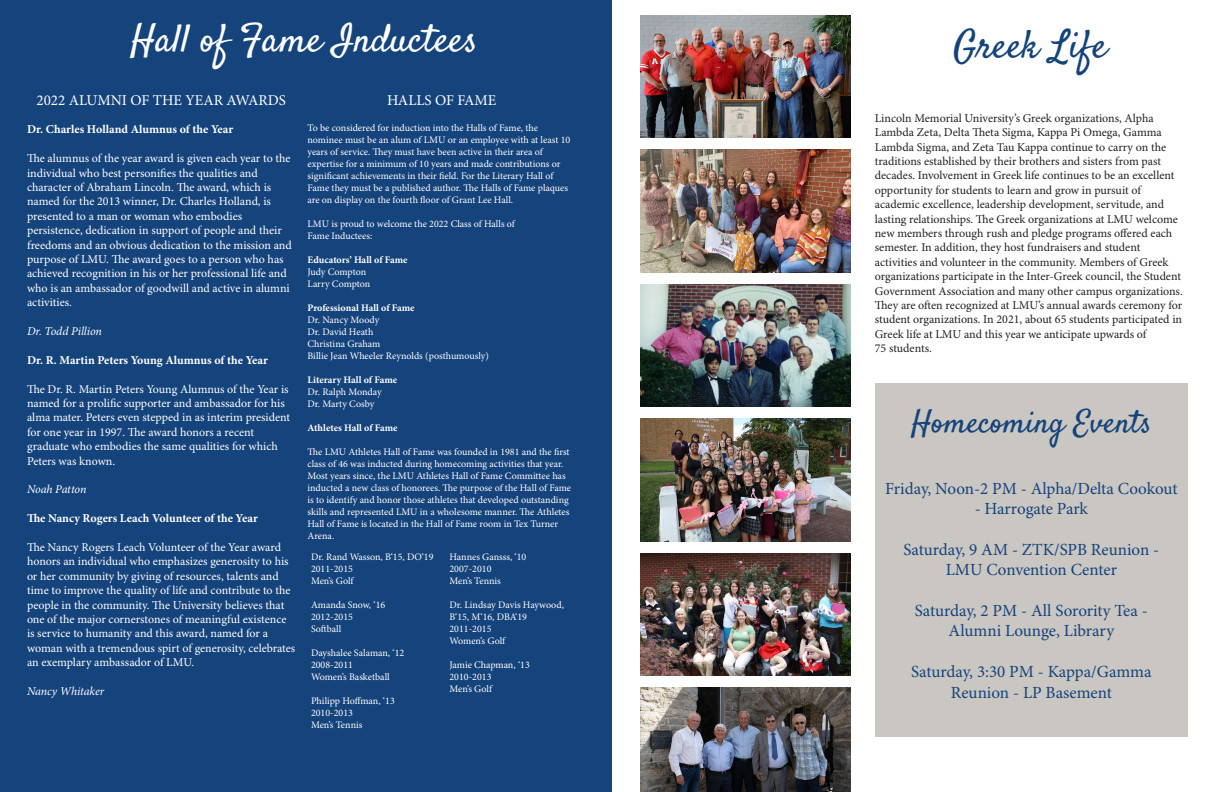
<style>
.page{position:relative;width:1224px;height:792px;background:#fff}
.page>*{position:absolute;margin:0;border:0;box-sizing:border-box;transform-origin:0 0}
.t1{font:39px "Satisfy";color:#fff}
.t2{font:39px "Satisfy";color:#15437c}
.t3{font:32px "Satisfy";color:#15437c}
.t4{font:17px/20.4px "Minion Pro";color:#15437c;text-align:center}
.t5{font:15px "Minion Pro";color:#fff}
.t6{font:12px/14.4px "Minion Pro";letter-spacing:-.005em;color:#fff}
.t7{font:12px/14.4px "Minion Pro";color:#231f20}
.t8{font:700 12px "Minion Pro";color:#fff}
.t9{font:italic 12px "Minion Pro";letter-spacing:-.01em;color:#fff}
.t10{font:10px/12px "Minion Pro";color:#fff}
.t11{font:700 10px "Minion Pro";letter-spacing:-.005em;color:#fff}
</style>
<div class="page">
<img style="left:640px;top:688px;width:211px;height:104px">
<div style="left:0;top:0;width:612px;height:792px;background:#15437c"></div>
<img style="left:640px;top:15px;width:211px;height:123px">
<img style="left:640px;top:150px;width:211px;height:122px">
<img style="left:640px;top:419px;width:211px;height:122px">
<img style="left:640px;top:553px;width:211px;height:123px">
<img style="left:640px;top:284px;width:211px;height:123px">
<div style="left:875px;top:384px;width:313px;height:353px;background:#cac6c1"></div>
<p class="t1" style="left:131px;top:15px;width:349px">Hall of Fame Inductees</p>
<p class="t2" style="left:954px;top:21px;width:155px">Greek Life</p>
<p class="t5" style="left:36px;top:91px;width:251px">2022 ALUMNI OF THE YEAR AWARDS</p>
<p class="t8" style="left:27px;top:121px;width:208px">Dr. Charles Holland Alumnus of the Year</p>
<p class="t6" style="left:27px;top:152px;width:266px">The alumnus of the year award is given each year to the individual who best personifies the qualities and character of Abraham Lincoln. The award, which is named for the 2013 winner, Dr. Charles Holland, is presented to a man or woman who embodies persistence, dedication in support of people and their freedoms and an obvious dedication to the mission and purpose of LMU. The award goes to a person who has achieved recognition in his or her professional life and who is an ambassador of goodwill and active in alumni activities.</p>
<p class="t9" style="left:27px;top:323px;width:76px">Dr. Todd Pillion</p>
<p class="t8" style="left:27px;top:351px;width:242px">Dr. R. Martin Peters Young Alumnus of the Year</p>
<p class="t6" style="left:27px;top:382px;width:265px">The Dr. R. Martin Peters Young Alumnus of the Year is named for a prolific supporter and ambassador for his alma mater. Peters even stepped in as interim president for one year in 1997. The award honors a recent graduate who embodies the same qualities for which Peters was known.</p>
<p class="t9" style="left:27px;top:481px;width:61px">Noah Patton</p>
<p class="t8" style="left:27px;top:510px;width:232px">The Nancy Rogers Leach Volunteer of the Year</p>
<p class="t6" style="left:27px;top:540px;width:270px">The Nancy Rogers Leach Volunteer of the Year award honors an individual who emphasizes generosity to his or her community by giving of resources, talents and time to improve the quality of life and contribute to the people in the community. The University believes that one of the major cornerstones of meaningful existence is service to humanity and this award, named for a woman with a tremendous spirt of generosity, celebrates an exemplary ambassador of LMU.</p>
<p class="t9" style="left:27px;top:683px;width:79px">Nancy Whitaker</p>
<p class="t5" style="left:387px;top:91px;width:111px">HALLS OF FAME</p>
<p class="t10" style="left:308px;top:122px;width:264px">To be considered for induction into the Halls of Fame, the nominee must be an alum of LMU or an employee with at least 10 years of service. They must have been active in their area of expertise for a minimum of 10 years and made contributions or significant achievements in their field. For the Literary Hall of Fame they must be a published author. The Halls of Fame plaques are on display on the fourth floor of Grant Lee Hall.</p>
<p class="t10" style="left:308px;top:218px;width:209px">LMU is proud to welcome the 2022 Class of Halls of<br>Fame Inductees:</p>
<p class="t11" style="left:308px;top:253px;width:102px">Educators’ Hall of Fame</p>
<p class="t10" style="left:308px;top:266px;width:60px">Judy Compton</p>
<p class="t10" style="left:308px;top:278px;width:64px">Larry Compton</p>
<p class="t11" style="left:308px;top:301px;width:109px">Professional Hall of Fame</p>
<p class="t10" style="left:308px;top:314px;width:73px">Dr. Nancy Moody</p>
<p class="t10" style="left:308px;top:326px;width:67px">Dr. David Heath</p>
<p class="t10" style="left:308px;top:338px;width:74px">Christina Graham</p>
<p class="t10" style="left:308px;top:350px;width:183px">Billie Jean Wheeler Reynolds (posthumously)</p>
<p class="t11" style="left:308px;top:373px;width:91px">Literary Hall of Fame</p>
<p class="t10" style="left:308px;top:386px;width:76px">Dr. Ralph Monday</p>
<p class="t10" style="left:308px;top:398px;width:68px">Dr. Marty Cosby</p>
<p class="t11" style="left:308px;top:421px;width:92px">Athletes Hall of Fame</p>
<p class="t10" style="left:308px;top:446px;width:265px">The LMU Athletes Hall of Fame was founded in 1981 and the first class of 46 was inducted during homecoming activities that year.<br>Most years since, the LMU Athletes Hall of Fame Committee has inducted a new class of honorees. The purpose of the Hall of Fame is to identify and honor those athletes that developed outstanding skills and represented LMU in a wholesome manner. The Athletes Hall of Fame is located in the Hall of Fame room in Tex Turner Arena.</p>
<p class="t7" style="left:875px;top:111px;width:310px">Lincoln Memorial University’s Greek organizations, Alpha Lambda Zeta, Delta Theta Sigma, Kappa Pi Omega, Gamma Lambda Sigma, and Zeta Tau Kappa continue to carry on the traditions established by their brothers and sisters from past decades. Involvement in Greek life continues to be an excellent opportunity for students to learn and grow in pursuit of academic excellence, leadership development, servitude, and lasting relationships. The Greek organizations at LMU welcome new members through rush and pledge programs offered each semester. In addition, they host fundraisers and student activities and volunteer in the community. Members of Greek organizations participate in the Inter-Greek council, the Student Government Association and many other campus organizations.<br>They are often recognized at LMU’s annual awards ceremony for student organizations. In 2021, about 65 students participated in Greek life at LMU and this year we anticipate upwards of<br>75 students.</p>
<p class="t3" style="left:911px;top:402px;width:242px">Homecoming Events</p>
<p class="t4" style="left:885px;top:479px;width:294px">Friday, Noon-2 PM - Alpha/Delta Cookout</p>
<p class="t4" style="left:975px;top:499px;width:115px">- Harrogate Park</p>
<p class="t4" style="left:903px;top:540px;width:257px">Saturday, 9 AM - ZTK/SPB Reunion -<br>LMU Convention Center</p>
<p class="t4" style="left:915px;top:601px;width:235px">Saturday, 2 PM - All Sorority Tea -<br>Alumni Lounge, Library</p>
<p class="t4" style="left:911px;top:662px;width:242px">Saturday, 3:30 PM - Kappa/Gamma<br>Reunion - LP Basement</p>
<p class="t10" style="left:311px;top:552px;width:124px">Dr. Rand Wasson, B‘15, DO‘19</p>
<p class="t10" style="left:311px;top:564px;width:43px">2011-2015</p>
<p class="t10" style="left:311px;top:576px;width:44px">Men’s Golf</p>
<p class="t10" style="left:311px;top:600px;width:76px">Amanda Snow, ‘16</p>
<p class="t10" style="left:311px;top:612px;width:43px">2012-2015</p>
<p class="t10" style="left:311px;top:624px;width:32px">Softball</p>
<p class="t10" style="left:311px;top:648px;width:95px">Dayshalee Salaman, ‘12</p>
<p class="t10" style="left:311px;top:660px;width:43px">2008-2011</p>
<p class="t10" style="left:311px;top:672px;width:80px">Women’s Basketball</p>
<p class="t10" style="left:311px;top:696px;width:85px">Philipp Hoffman, ‘13</p>
<p class="t10" style="left:311px;top:708px;width:43px">2010-2013</p>
<p class="t10" style="left:311px;top:720px;width:53px">Men’s Tennis</p>
<p class="t10" style="left:450px;top:552px;width:78px">Hannes Gansss, ‘10</p>
<p class="t10" style="left:450px;top:564px;width:43px">2007-2010</p>
<p class="t10" style="left:450px;top:576px;width:53px">Men’s Tennis</p>
<p class="t10" style="left:450px;top:600px;width:116px">Dr. Lindsay Davis Haywood,<br>B‘15, M‘16, DBA‘19</p>
<p class="t10" style="left:450px;top:624px;width:43px">2011-2015</p>
<p class="t10" style="left:450px;top:636px;width:57px">Women’s Golf</p>
<p class="t10" style="left:450px;top:660px;width:82px">Jamie Chapman, ‘13</p>
<p class="t10" style="left:450px;top:672px;width:43px">2010-2013</p>
<p class="t10" style="left:450px;top:684px;width:44px">Men’s Golf</p>
</div>
